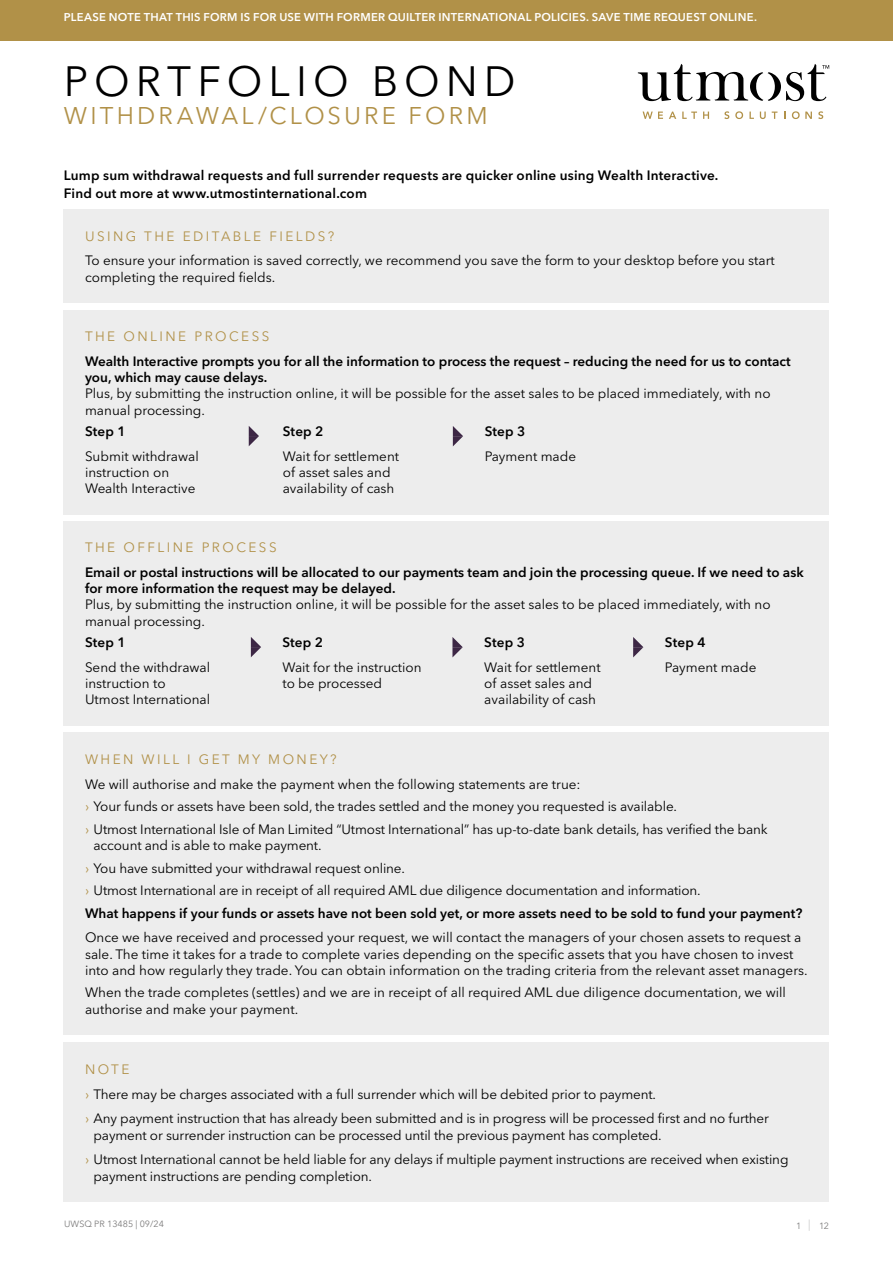
<style>
.page{position:relative;width:893px;height:1263px;background:#fff}
.page>*{position:absolute;margin:0;border:0;box-sizing:border-box;transform-origin:0 0}
.t1{font:42px "Avenir Next LT Pro";letter-spacing:.145em;color:#000}
.t2{font:24px "Avenir Next LT Pro";letter-spacing:.135em;color:#b19148}
.t3{font:13.5px/16.2px "Avenir Next LT Pro";color:#000}
.t4{font:600 13.5px/16.2px "Avenir Next LT Pro";color:#000}
.t5{font:13.5px "Avenir Next LT Pro";letter-spacing:.18em;color:#b19148}
.t6{font:600 11.25px "Avenir Next LT Pro";letter-spacing:.02em;color:#fff}
.t7{font:9px "Avenir Next LT Pro";color:#7c7b7b}
.s1{color:#b19148}
.s2{font-weight:600}
.s3{font-weight:200;font-size:11.25px}
</style>
<div class="page">
<svg style="left:638px;top:64px;width:191px;height:37px"></svg>
<svg style="left:643px;top:112px;width:20px;height:7px"></svg>
<svg style="left:669px;top:112px;width:7px;height:7px"></svg>
<svg style="left:682px;top:112px;width:15px;height:7px"></svg>
<svg style="left:703px;top:112px;width:6px;height:7px"></svg>
<svg style="left:724px;top:111px;width:5px;height:8px"></svg>
<svg style="left:735px;top:111px;width:8px;height:8px"></svg>
<svg style="left:749px;top:112px;width:5px;height:7px"></svg>
<svg style="left:760px;top:112px;width:6px;height:7px"></svg>
<svg style="left:772px;top:112px;width:5px;height:7px"></svg>
<svg style="left:792px;top:111px;width:20px;height:8px"></svg>
<svg style="left:818px;top:111px;width:5px;height:8px"></svg>
<div style="left:64px;top:209px;width:765px;height:94px;background:#ededed"></div>
<div style="left:64px;top:310px;width:765px;height:204px;background:#ededed"></div>
<svg style="left:249px;top:426px;width:10px;height:20px"></svg>
<svg style="left:453px;top:426px;width:10px;height:20px"></svg>
<div style="left:64px;top:521px;width:765px;height:204px;background:#ededed"></div>
<svg style="left:251px;top:637px;width:10px;height:20px"></svg>
<svg style="left:452px;top:637px;width:11px;height:20px"></svg>
<svg style="left:633px;top:637px;width:10px;height:20px"></svg>
<div style="left:64px;top:732px;width:765px;height:303px;background:#ededed"></div>
<div style="left:0;top:0;width:893px;height:41px;background:#b19148"></div>
<div style="left:64px;top:1042px;width:765px;height:160px;background:#ededed"></div>
<p class="t6" style="left:64px;top:11px;width:695px">PLEASE NOTE THAT THIS FORM IS FOR USE WITH FORMER QUILTER INTERNATIONAL POLICIES. SAVE TIME REQUEST ONLINE.</p>
<h1 class="t1" style="left:64px;top:56px;width:453px">PORTFOLIO BOND</h1>
<h2 class="t2" style="left:64px;top:102px;width:425px">WITHDRAWAL/CLOSURE FORM</h2>
<p class="t4" style="left:64px;top:166px;width:656px;line-height:18px">Lump sum withdrawal requests and full surrender requests are quicker online using Wealth Interactive.<br>Find out more at www.utmostinternational.com</p>
<p class="t5" style="left:85px;top:228px;width:251px">USING THE EDITABLE FIELDS?</p>
<p class="t3" style="left:85px;top:253px;width:691px">To ensure your information is saved correctly, we recommend you save the form to your desktop before you start completing the required fields.</p>
<p class="t5" style="left:85px;top:328px;width:186px">THE ONLINE PROCESS</p>
<p class="t4" style="left:85px;top:353px;width:707px">Wealth Interactive prompts you for all the information to process the request – reducing the need for us to contact you, which may cause delays.</p>
<p class="t3" style="left:85px;top:385px;width:687px">Plus, by submitting the instruction online, it will be possible for the asset sales to be placed immediately, with no manual processing.</p>
<p class="t4" style="left:85px;top:423px;width:42px">Step 1</p>
<p class="t3" style="left:85px;top:448px;width:115px">Submit withdrawal instruction on<br>Wealth Interactive</p>
<p class="t4" style="left:283px;top:423px;width:42px">Step 2</p>
<p class="t3" style="left:283px;top:448px;width:118px">Wait for settlement of asset sales and availability of cash</p>
<p class="t4" style="left:485px;top:423px;width:42px">Step 3</p>
<p class="t3" style="left:485px;top:448px;width:93px">Payment made</p>
<p class="t5" style="left:85px;top:539px;width:193px">THE OFFLINE PROCESS</p>
<p class="t4" style="left:85px;top:564px;width:720px">Email or postal instructions will be allocated to our payments team and join the processing queue. If we need to ask for more information the request may be delayed.</p>
<p class="t3" style="left:85px;top:596px;width:687px">Plus, by submitting the instruction online, it will be possible for the asset sales to be placed immediately, with no manual processing.</p>
<p class="t4" style="left:85px;top:634px;width:42px">Step 1</p>
<p class="t3" style="left:85px;top:659px;width:127px">Send the withdrawal instruction to<br>Utmost International</p>
<p class="t4" style="left:484px;top:634px;width:42px">Step 3</p>
<p class="t3" style="left:484px;top:659px;width:118px">Wait for settlement of asset sales and availability of cash</p>
<p class="t4" style="left:282px;top:634px;width:42px">Step 2</p>
<p class="t3" style="left:282px;top:659px;width:141px">Wait for the instruction to be processed</p>
<p class="t4" style="left:665px;top:634px;width:42px">Step 4</p>
<p class="t3" style="left:665px;top:659px;width:93px">Payment made</p>
<p class="t5" style="left:85px;top:751px;width:253px">WHEN WILL I GET MY MONEY?</p>
<p class="t3" style="left:85px;top:773px;width:684px;line-height:22.5px">We will authorise and make the payment when the following statements are true:<br><span class="s1">›</span> Your funds or assets have been sold, the trades settled and the money you requested is available.<br><span class="s1">›</span> Utmost International Isle of Man Limited “Utmost International” has up-to-date bank details, has verified the bank</p>
<p class="t3" style="left:85px;top:834px;width:719px;line-height:22.5px;text-indent:9px">account and is able to make payment.<br><span class="s1">›</span> You have submitted your withdrawal request online.<br><span class="s1">›</span> Utmost International are in receipt of all required AML due diligence documentation and information.<br><span class="s2">What happens if your funds or assets have not been sold yet, or more assets need to be sold to fund your payment?</span></p>
<p class="t3" style="left:85px;top:929px;width:724px">Once we have received and processed your request, we will contact the managers of your chosen assets to request a sale. The time it takes for a trade to complete varies depending on the specific assets that you have chosen to invest into and how regularly they trade. You can obtain information on the trading criteria from the relevant asset managers.</p>
<p class="t3" style="left:85px;top:984px;width:702px">When the trade completes (settles) and we are in receipt of all required AML due diligence documentation, we will authorise and make your payment.</p>
<p class="t3" style="left:85px;top:1057px;width:685px;line-height:24.8px"><span class="s1">NOTE<br>›</span> There may be charges associated with a full surrender which will be debited prior to payment.<br><span class="s1">›</span> Any payment instruction that has already been submitted and is in progress will be processed first and no further</p>
<p class="t3" style="left:85px;top:1122px;width:705px;line-height:24.8px;text-indent:9px">payment or surrender instruction can be processed until the previous payment has completed.<br><span class="s1">›</span> Utmost International cannot be held liable for any delays if multiple payment instructions are received when existing</p>
<p class="t3" style="left:94px;top:1168px;width:280px">payment instructions are pending completion.</p>
<p class="t7" style="left:64px;top:1219px;width:101px">UWSQ PR 13485 | 09/24</p>
<p class="t7" style="left:796px;top:1220px;width:34px">1 <span class="s3">|</span> 12</p>
</div>
